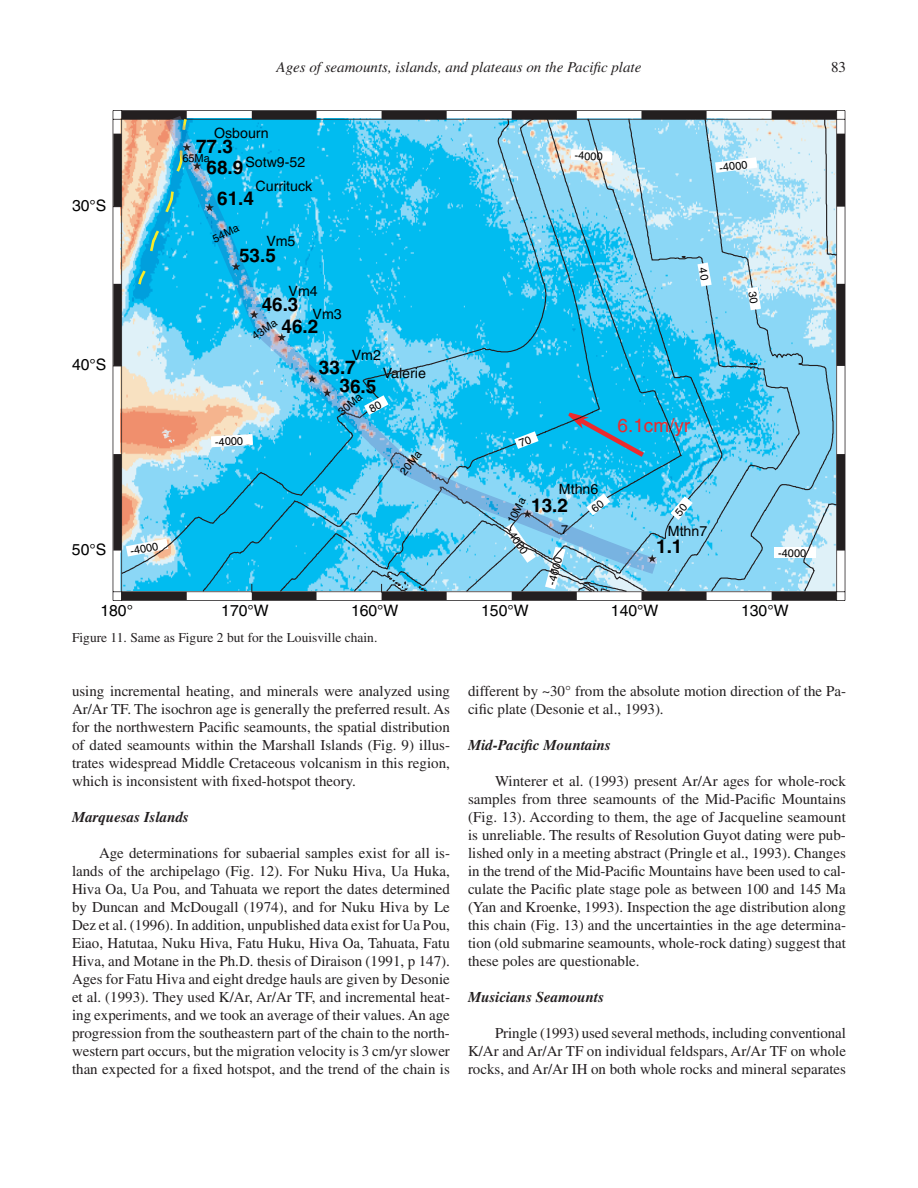
<style>
.page{position:relative;width:918px;height:1188px;background:#fff}
.page>*{position:absolute;margin:0;border:0;box-sizing:border-box;transform-origin:0 0}
.t1{font:700 18.9px/21.6px "Helvetica";color:#000}
.t2{font:18.9px "Helvetica";color:#ec2a2d}
.t3{font:15.75px "Helvetica";color:#000}
.t4{font:15px/18px "Times";color:#231f20;text-align:justify}
.t5{font:italic 700 15px "Times";color:#231f20}
.t6{font:italic 15px "Times";color:#231f20}
.t7{font:14.4px "Helvetica";color:#000}
.t8{font:14.25px/23.5px "Helvetica";color:#000}
.t9{font:13.5px "Times";color:#231f20}
.t10{font:12.6px "Helvetica";color:#000}
.t11{font:11.1px "Helvetica";color:#000}
</style>
<div class="page">
<hr style="left:113px;top:110px;width:732px;height:1px;background:#231f20">
<hr style="left:113px;top:600px;width:732px;height:1px;background:#231f20">
<hr style="left:845px;top:111px;width:1px;height:489px;background:#231f20">
<svg style="left:113px;top:111px;width:732px;height:489px;fill:#231f20"></svg>
<svg style="left:121px;top:118px;width:716px;height:474px;background:#5bc8ea"></svg>
<svg style="left:162px;top:430px;width:10px;height:13px"></svg>
<img style="left:493px;top:516px;width:164px;height:58px">
<svg style="left:341px;top:412px;width:296px;height:153px;background:#52c2ea"></svg>
<svg style="left:648px;top:554px;width:9px;height:8px"></svg>
<svg style="left:504px;top:510px;width:32px;height:53px"></svg>
<svg style="left:308px;top:373px;width:13px;height:10px"></svg>
<svg style="left:323px;top:389px;width:9px;height:8px"></svg>
<svg style="left:250px;top:308px;width:14px;height:10px"></svg>
<svg style="left:278px;top:333px;width:8px;height:8px"></svg>
<svg style="left:232px;top:256px;width:10px;height:14px"></svg>
<svg style="left:138px;top:116px;width:81px;height:169px;background:#4ab8d5"></svg>
<svg style="left:364px;top:395px;width:25px;height:20px"></svg>
<svg style="left:747px;top:287px;width:14px;height:23px"></svg>
<svg style="left:697px;top:263px;width:15px;height:24px"></svg>
<svg style="left:670px;top:496px;width:23px;height:24px"></svg>
<svg style="left:586px;top:493px;width:24px;height:22px"></svg>
<svg style="left:514px;top:431px;width:25px;height:18px"></svg>
<p class="t6" style="left:277px;top:62px;width:366px">Ages of seamounts, islands, and plateaus on the Pacific plate</p>
<p class="t4" style="left:831px;top:59px;width:16px">83</p>
<p class="t3" style="left:72px;top:200px;width:36px">30°S</p>
<p class="t3" style="left:72px;top:359px;width:36px">40°S</p>
<p class="t3" style="left:72px;top:544px;width:36px">50°S</p>
<p class="t8" style="left:245px;top:120px;width:61px;line-height:28.7px;text-indent:-31px">Osbourn<br>Sotw9-52</p>
<p class="t1" style="left:196px;top:138px;width:49px;line-height:20.7px;text-align:center">77.3<br>68.9</p>
<p class="t11" style="left:182px;top:154px;width:29px">65Ma</p>
<p class="t8" style="left:256px;top:176px;width:58px">Currituck</p>
<p class="t1" style="left:217px;top:190px;width:38px">61.4</p>
<p class="t11" style="left:212px;top:236px;width:29px;rotate:-26deg">54Ma</p>
<p class="t8" style="left:266px;top:230px;width:31px">Vm5</p>
<p class="t1" style="left:239px;top:247px;width:38px">53.5</p>
<p class="t8" style="left:313px;top:280px;width:31px;text-indent:-24px">Vm4<br>Vm3</p>
<p class="t1" style="left:282px;top:296px;width:38px;text-indent:-20px">46.3<br>46.2</p>
<p class="t11" style="left:251px;top:334px;width:29px;rotate:-34deg">43Ma</p>
<p class="t7" style="left:215px;top:436px;width:38px;rotate:-3deg">-4000</p>
<p class="t11" style="left:215px;top:438px;width:30px;rotate:-3deg">-4000</p>
<p class="t8" style="left:352px;top:345px;width:31px">Vm2</p>
<p class="t1" style="left:319px;top:359px;width:38px">33.7</p>
<p class="t1" style="left:340px;top:377px;width:38px;rotate:1deg">36.5</p>
<p class="t8" style="left:383px;top:362px;width:45px;rotate:1deg">Valerie</p>
<p class="t11" style="left:337px;top:410px;width:29px;rotate:-41deg">30Ma</p>
<p class="t11" style="left:399px;top:471px;width:29px;rotate:-51deg">20Ma</p>
<p class="t11" style="left:575px;top:151px;width:30px;rotate:3deg">-4000</p>
<p class="t11" style="left:719px;top:164px;width:30px;rotate:-7deg">-4000</p>
<p class="t8" style="left:559px;top:478px;width:41px">Mthn6</p>
<p class="t2" style="left:618px;top:419px;width:74px">6.1cm/yr</p>
<p class="t11" style="left:507px;top:521px;width:29px;rotate:-63deg">10Ma</p>
<p class="t1" style="left:531px;top:496px;width:38px">13.2</p>
<p class="t10" style="left:561px;top:525px;width:9px">7</p>
<p class="t8" style="left:668px;top:521px;width:41px">Mthn7</p>
<p class="t11" style="left:513px;top:527px;width:30px;rotate:55deg">-4000</p>
<p class="t1" style="left:656px;top:538px;width:28px">1.1</p>
<p class="t11" style="left:130px;top:547px;width:30px;rotate:-11deg">-4000</p>
<p class="t11" style="left:778px;top:549px;width:30px">-4000</p>
<p class="t11" style="left:548px;top:584px;width:30px;rotate:-75deg">-4000</p>
<p class="t3" style="left:100px;top:604px;width:34px">180°</p>
<p class="t3" style="left:221px;top:604px;width:49px">170°W</p>
<p class="t3" style="left:351px;top:604px;width:49px">160°W</p>
<p class="t3" style="left:481px;top:604px;width:49px">150°W</p>
<p class="t3" style="left:611px;top:604px;width:49px">140°W</p>
<p class="t3" style="left:741px;top:604px;width:49px">130°W</p>
<p class="t9" style="left:72px;top:633px;width:307px">Figure 11. Same as Figure 2 but for the Louisville chain.</p>
<p class="t4" style="left:72px;top:683px;width:380px">using incremental heating, and minerals were analyzed using Ar/Ar TF. The isochron age is generally the preferred result. As for the northwestern Pacific seamounts, the spatial distribution of dated seamounts within the Marshall Islands (Fig. 9) illus&shy;trates widespread Middle Cretaceous volcanism in this region, which is inconsistent with fixed-hotspot theory.</p>
<p class="t5" style="left:72px;top:812px;width:119px">Marquesas Islands</p>
<p class="t4" style="left:72px;top:845px;width:380px;text-indent:27px">Age determinations for subaerial samples exist for all is&shy;lands of the archipelago (Fig. 12). For Nuku Hiva, Ua Huka, Hiva Oa, Ua Pou, and Tahuata we report the dates determined by Duncan and McDougall (1974), and for Nuku Hiva by Le Dez et al. (1996). In addition, unpublished data exist for Ua Pou, Eiao, Hatutaa, Nuku Hiva, Fatu Huku, Hiva Oa, Tahuata, Fatu Hiva, and Motane in the Ph.D. thesis of Diraison (1991, p 147).<br>Ages for Fatu Hiva and eight dredge hauls are given by Desonie et al. (1993). They used K/Ar, Ar/Ar TF, and incremental heat&shy;ing experiments, and we took an average of their values. An age progression from the southeastern part of the chain to the north&shy;western part occurs, but the migration velocity is 3 cm/yr slower than expected for a fixed hotspot, and the trend of the chain is</p>
<p class="t4" style="left:468px;top:683px;width:380px">different by ~30° from the absolute motion direction of the Pa&shy;cific plate (Desonie et al., 1993).</p>
<p class="t5" style="left:468px;top:740px;width:145px">Mid-Pacific Mountains</p>
<p class="t4" style="left:468px;top:773px;width:380px;text-indent:27px">Winterer et al. (1993) present Ar/Ar ages for whole-rock samples from three seamounts of the Mid-Pacific Mountains (Fig. 13). According to them, the age of Jacqueline seamount is unreliable. The results of Resolution Guyot dating were pub&shy;lished only in a meeting abstract (Pringle et al., 1993). Changes in the trend of the Mid-Pacific Mountains have been used to cal&shy;culate the Pacific plate stage pole as between 100 and 145 Ma (Yan and Kroenke, 1993). Inspection the age distribution along this chain (Fig. 13) and the uncertainties in the age determina&shy;tion (old submarine seamounts, whole-rock dating) suggest that these poles are questionable.</p>
<p class="t5" style="left:468px;top:992px;width:138px">Musicians Seamounts</p>
<p class="t4" style="left:468px;top:1025px;width:380px;text-indent:27px">Pringle (1993) used several methods, including conventional K/Ar and Ar/Ar TF on individual feldspars, Ar/Ar TF on whole rocks, and Ar/Ar IH on both whole rocks and mineral separates</p>
</div>
